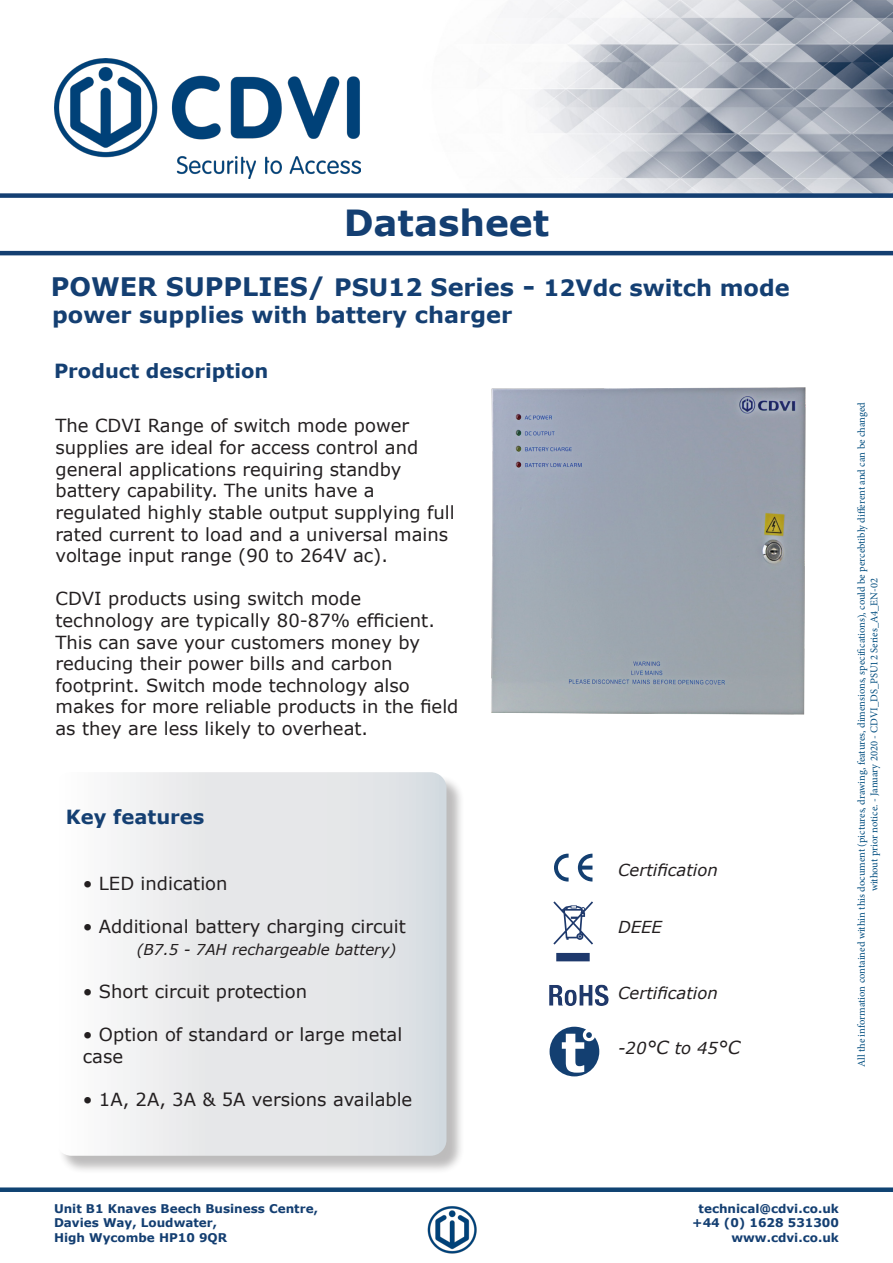
<style>
.page{position:relative;width:893px;height:1263px;background:#fff}
.page>*{position:absolute;margin:0;border:0;box-sizing:border-box;transform-origin:0 0}
.t1{font:700 36px "Verdana";color:#143f72}
.t2{font:700 25.5px "Verdana";color:#143f72}
.t3{font:700 22.5px "Verdana";color:#143f72}
.t4{font:700 19.5px "Verdana";color:#143f72}
.t5{font:18px/21.6px "Verdana";color:#231f20}
.t6{font:italic 16.5px "Verdana";color:#231f20}
.t7{font:italic 15px "Verdana";color:#231f20}
.t8{font:700 12px "Verdana";color:#143f72}
.t9{font:10.5px/12.6px "Minion Pro";color:#014d7f;text-align:center}
.s1{font-size:24px}
.s2{font-size:22.5px}
.s3{font-size:18px}
</style>
<div class="page">
<img style="left:360px;top:0;width:533px;height:193px">
<div style="left:0;top:193px;width:893px;height:5px;background:#143f72"></div>
<div style="left:0;top:1187px;width:893px;height:5px;background:#0f4372"></div>
<hr style="left:0;top:251px;width:893px;height:4px;background:#143f71">
<div style="left:58px;top:775px;width:407px;height:399px;background:#231f20;opacity:.3"></div>
<svg style="left:58px;top:772px;width:388px;height:384px"></svg>
<img style="left:54px;top:59px;width:306px;height:119px">
<img style="left:491px;top:387px;width:315px;height:328px">
<img style="left:427px;top:1206px;width:50px;height:48px">
<svg style="left:578px;top:854px;width:14px;height:27px"></svg>
<svg style="left:554px;top:854px;width:15px;height:27px"></svg>
<svg style="left:553px;top:901px;width:40px;height:60px"></svg>
<svg style="left:550px;top:1027px;width:49px;height:49px"></svg>
<img style="left:549px;top:984px;width:60px;height:22px">
<p class="t1" style="left:344px;top:199px;width:207px">Datasheet</p>
<p class="t2" style="left:51px;top:270px;width:740px">POWER SUPPLIES/ <span class="s1">PSU12 Series</span> - <span class="s2">12Vdc switch mode</span></p>
<p class="t3" style="left:52px;top:300px;width:461px">power supplies with battery charger</p>
<p class="t4" style="left:54px;top:358px;width:216px">Product description</p>
<p class="t5" style="left:56px;top:415px;width:355px">The CDVI Range of switch mode power</p>
<p class="t5" style="left:56px;top:437px;width:364px">supplies are ideal for access control and general applications requiring standby</p>
<p class="t5" style="left:56px;top:480px;width:321px">battery capability. The units have a</p>
<p class="t5" style="left:56px;top:502px;width:401px">regulated highly stable output supplying full rated current to load and a universal mains voltage input range (90 to 264V ac).</p>
<p class="t5" style="left:56px;top:588px;width:307px">CDVI products using switch mode</p>
<p class="t5" style="left:56px;top:610px;width:381px">technology are typically 80-87% efficient.<br>This can save your customers money by</p>
<p class="t5" style="left:56px;top:653px;width:338px">reducing their power bills and carbon</p>
<p class="t5" style="left:56px;top:675px;width:404px">footprint. Switch mode technology also makes for more reliable products in the field as they are less likely to overheat.</p>
<p class="t4" style="left:66px;top:805px;width:140px">Key features</p>
<p class="t5" style="left:83px;top:873px;width:146px">• LED indication</p>
<p class="t5" style="left:83px;top:916px;width:325px">• Additional battery charging circuit</p>
<p class="t7" style="left:137px;top:940px;width:261px">(B7.5 - 7AH rechargeable battery)</p>
<p class="t5" style="left:83px;top:981px;width:226px">• Short circuit protection</p>
<p class="t5" style="left:83px;top:1024px;width:321px">• Option of standard or large metal case</p>
<p class="t5" style="left:83px;top:1089px;width:331px">• 1A, 2A, 3A &amp; 5A versions available</p>
<p class="t6" style="left:618px;top:859px;width:101px">Certification</p>
<p class="t6" style="left:618px;top:916px;width:45px">DEEE</p>
<p class="t6" style="left:618px;top:982px;width:101px">Certification</p>
<p class="t6" style="left:618px;top:1038px;width:124px">-20<span class="s3">°C</span> to 45<span class="s3">°C</span></p>
<p class="t9" style="left:855px;top:1067px;width:667px;rotate:-90deg">All the information contained within this document (pictures, drawing, features, dimensions, specifications), could be percebtibly different and can be changed without prior notice. - January 2020 - CDVI_DS_PSU12 Series_A4_EN-02</p>
<p class="t8" style="left:54px;top:1201px;width:266px">Unit B1 Knaves Beech Business Centre,</p>
<p class="t8" style="left:54px;top:1215px;width:165px">Davies Way, Loudwater,</p>
<p class="t8" style="left:54px;top:1230px;width:175px">High Wycombe HP10 9QR</p>
<p class="t8" style="left:699px;top:1201px;width:142px">technical@cdvi.co.uk</p>
<p class="t8" style="left:692px;top:1215px;width:148px">+44 (0) 1628 531300</p>
<p class="t8" style="left:731px;top:1230px;width:109px">www.cdvi.co.uk</p>
</div>
